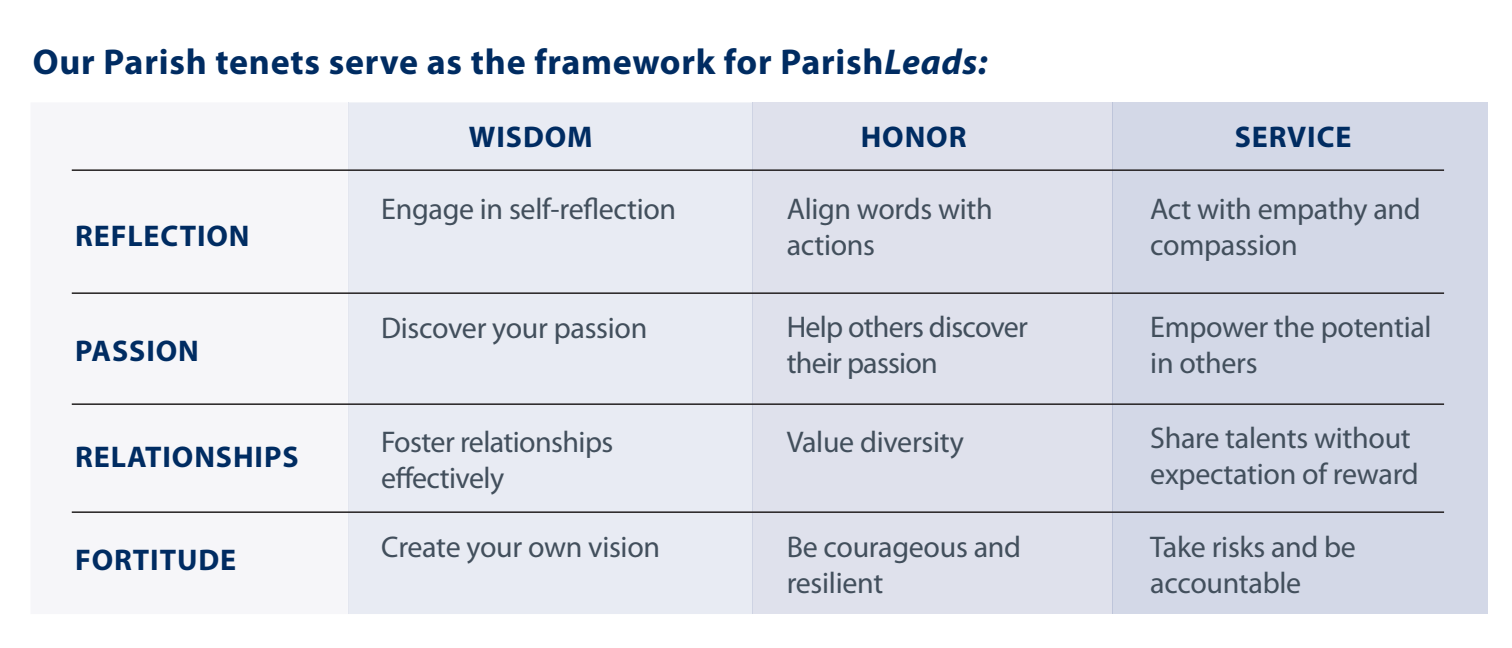
<style>
.page{position:relative;width:1512px;height:648px;background:#fff}
.page>*{position:absolute;margin:0;border:0;box-sizing:border-box;transform-origin:0 0}
.t1{font:700 36px "Myriad Pro";letter-spacing:.02em;color:#002c62}
.t2{font:30px/36px "Myriad Pro";letter-spacing:-.01em;color:#424f5c}
.t3{font:700 30px "Myriad Pro";letter-spacing:.03em;color:#002c62}
.s1{font-style:italic}
</style>
<div class="page">
<div style="left:1112px;top:102px;width:375px;height:512px;background:#d3d8e7"></div>
<div style="left:753px;top:102px;width:359px;height:512px;background:#dfe1ec"></div>
<div style="left:349px;top:102px;width:404px;height:512px;background:#e8ebf3"></div>
<hr style="left:348px;top:102px;width:1px;height:512px;background:#e3e6ef">
<hr style="left:72px;top:169px;width:1372px;height:2px;background:#231f20">
<hr style="left:72px;top:292px;width:1372px;height:2px;background:#231f20">
<hr style="left:72px;top:403px;width:1372px;height:2px;background:#231f20">
<hr style="left:72px;top:511px;width:1372px;height:2px;background:#231f20">
<p class="t1" style="left:33px;top:42px;width:956px">Our Parish tenets serve as the framework for Parish<span class="s1">Leads:</span></p>
<p class="t3" style="left:75px;top:219px;width:176px">REFLECTION</p>
<p class="t3" style="left:75px;top:334px;width:125px">PASSION</p>
<p class="t3" style="left:75px;top:440px;width:225px">RELATIONSHIPS</p>
<p class="t3" style="left:75px;top:543px;width:163px">FORTITUDE</p>
<p class="t3" style="left:469px;top:120px;width:125px">WISDOM</p>
<p class="t3" style="left:861px;top:120px;width:107px">HONOR</p>
<p class="t3" style="left:1235px;top:120px;width:118px">SERVICE</p>
<p class="t2" style="left:381px;top:192px;width:297px">Engage in self-reflection</p>
<p class="t2" style="left:787px;top:192px;width:208px">Align words with actions</p>
<p class="t2" style="left:1150px;top:192px;width:272px">Act with empathy and compassion</p>
<p class="t2" style="left:381px;top:310px;width:268px">Discover your passion</p>
<p class="t2" style="left:787px;top:309px;width:243px">Help others discover their passion</p>
<p class="t2" style="left:1150px;top:309px;width:283px">Empower the potential in others</p>
<p class="t2" style="left:381px;top:424px;width:234px">Foster relationships effectively</p>
<p class="t2" style="left:787px;top:424px;width:179px">Value diversity</p>
<p class="t2" style="left:1150px;top:421px;width:270px">Share talents without expectation of reward</p>
<p class="t2" style="left:381px;top:530px;width:280px">Create your own vision</p>
<p class="t2" style="left:787px;top:530px;width:236px">Be courageous and resilient</p>
<p class="t2" style="left:1150px;top:530px;width:207px">Take risks and be accountable</p>
</div>
